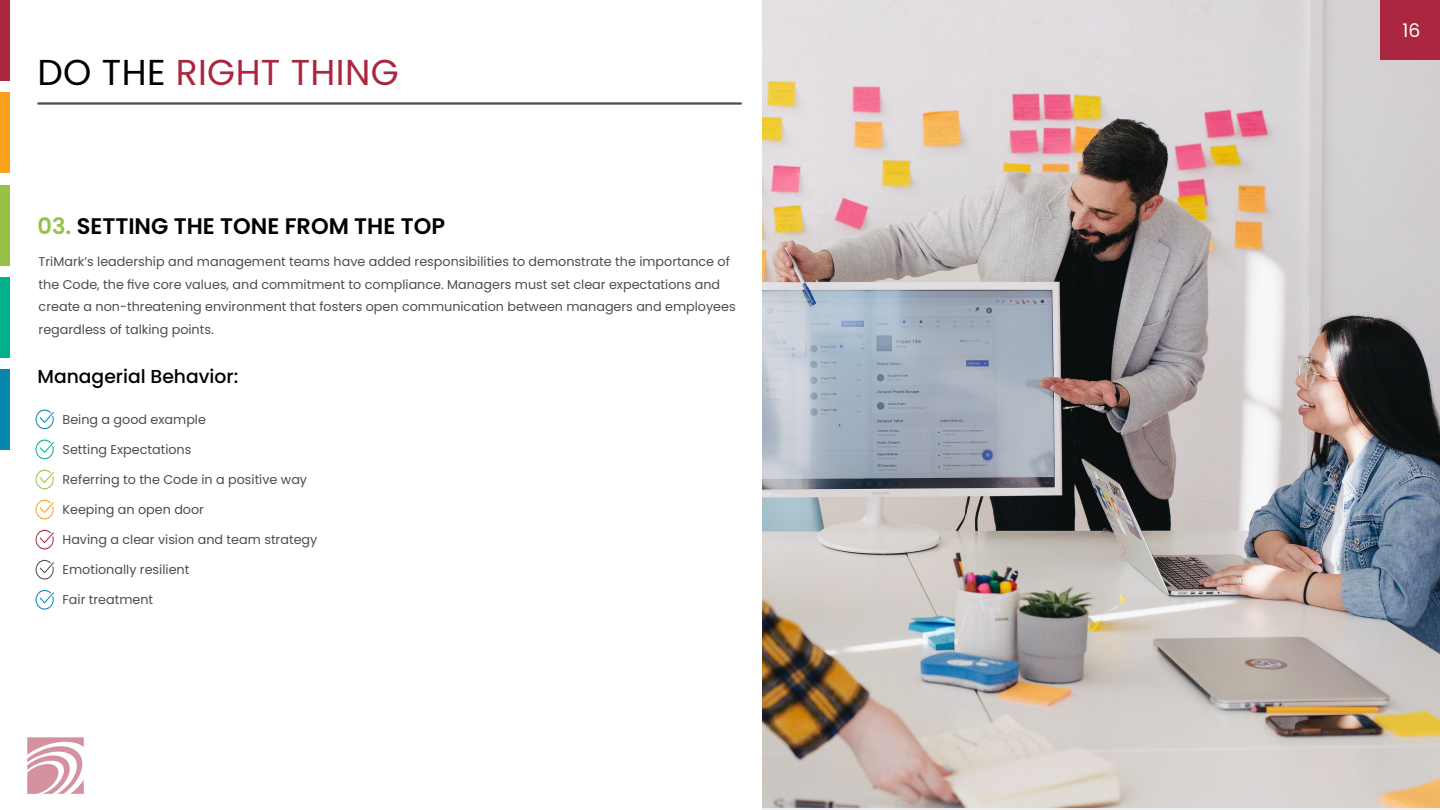
<style>
.page{position:relative;width:1440px;height:810px;background:#fff}
.page>*{position:absolute;margin:0;border:0;box-sizing:border-box;transform-origin:0 0}
.t1{font:36px "Poppins";letter-spacing:.01em;color:#ab263f}
._30_Reg_center{font:600 22.5px "Poppins";color:#000}
._30_Reg_center-2{font:500 18.75px "Poppins";color:#000}
.t2{font:18.75px "Poppins";color:#fff}
._18_30__Reg_Left{font:12.75px/22.5px "Poppins";color:#4d4d4f}
.s1{color:#000}
.s2{color:#95c247}
</style>
<div class="page">
<img style="left:27px;top:737px;width:56px;height:56px">
<img style="left:763px;top:1px;width:677px;height:807px">
<hr style="left:38px;top:102px;width:704px;height:3px;background:#4d4d4f">
<div style="left:0;top:370px;width:10px;height:80px;background:#0787af"></div>
<div style="left:0;top:278px;width:10px;height:80px;background:#00b08d"></div>
<div style="left:0;top:185px;width:10px;height:80px;background:#95c247"></div>
<div style="left:0;top:93px;width:10px;height:80px;background:#faa21b"></div>
<div style="left:0;top:1px;width:10px;height:80px;background:#ab263f"></div>
<svg style="left:36px;top:410px;width:18px;height:19px"></svg>
<svg style="left:36px;top:440px;width:18px;height:19px"></svg>
<svg style="left:36px;top:470px;width:18px;height:19px"></svg>
<svg style="left:36px;top:500px;width:18px;height:19px"></svg>
<svg style="left:36px;top:560px;width:18px;height:20px"></svg>
<svg style="left:36px;top:590px;width:18px;height:20px"></svg>
<svg style="left:36px;top:530px;width:18px;height:19px"></svg>
<div style="left:1380px;top:0;width:60px;height:60px;background:#ab263f"></div>
<p class="t1" style="left:38px;top:52px;width:363px"><span class="s1">DO THE</span> RIGHT THING</p>
<p class="_30_Reg_center" style="left:37px;top:213px;width:409px"><span class="s2">03.</span> SETTING THE TONE FROM THE TOP</p>
<p class="_18_30__Reg_Left" style="left:39px;top:251px;width:699px">TriMark’s leadership and management teams have added responsibilities to demonstrate the importance of the Code, the five core values, and commitment to compliance. Managers must set clear expectations and create a non-threatening environment that fosters open communication between managers and employees regardless of talking points.</p>
<p class="_30_Reg_center-2" style="left:38px;top:365px;width:202px">Managerial Behavior:</p>
<p class="_18_30__Reg_Left" style="left:63px;top:408px;width:145px">Being a good example</p>
<p class="_18_30__Reg_Left" style="left:63px;top:438px;width:130px">Setting Expectations</p>
<p class="_18_30__Reg_Left" style="left:63px;top:468px;width:246px">Referring to the Code in a positive way</p>
<p class="_18_30__Reg_Left" style="left:63px;top:498px;width:143px">Keeping an open door</p>
<p class="_18_30__Reg_Left" style="left:63px;top:528px;width:256px">Having a clear vision and team strategy</p>
<p class="_18_30__Reg_Left" style="left:63px;top:558px;width:128px">Emotionally resilient</p>
<p class="_18_30__Reg_Left" style="left:63px;top:588px;width:92px">Fair treatment</p>
<h3 class="t2" style="left:1403px;top:20px;width:19px">16</h3>
</div>
